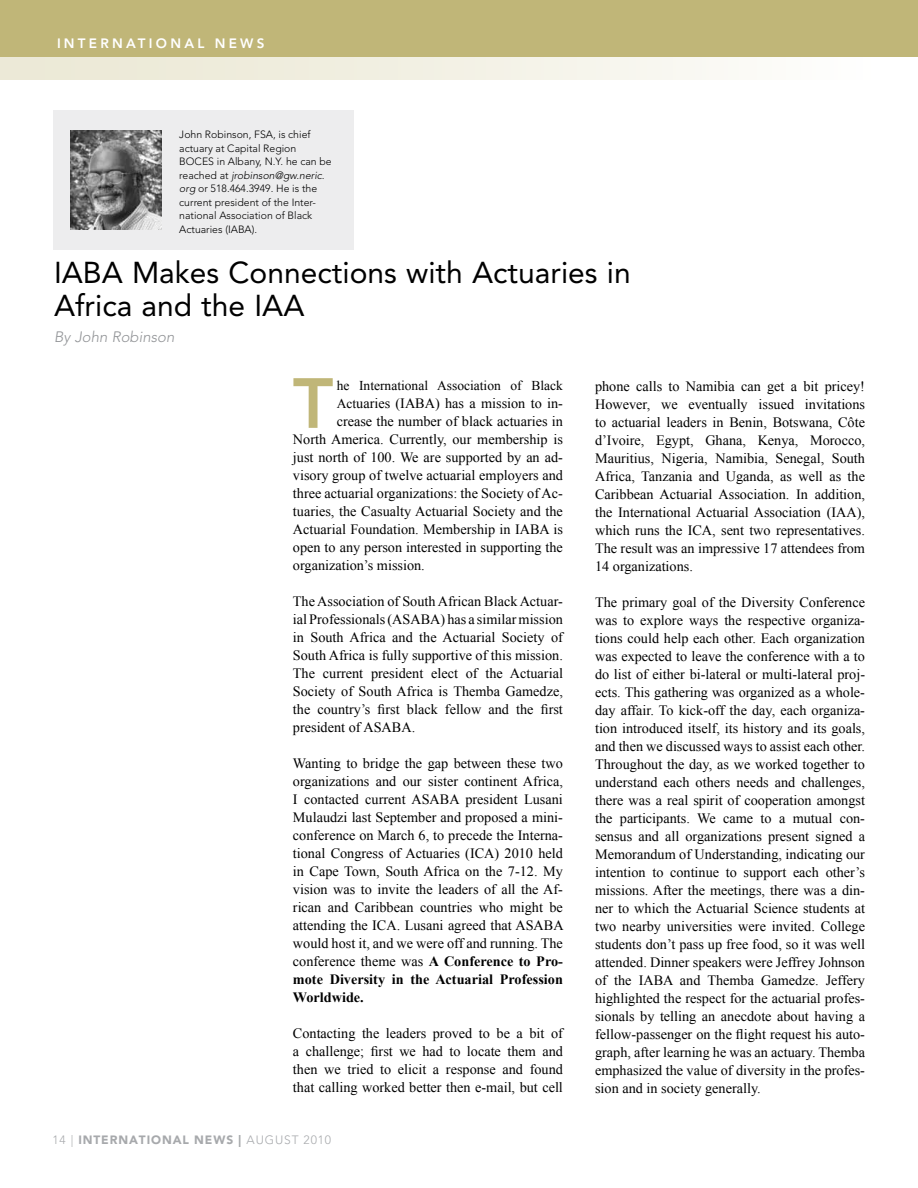
<style>
.page{position:relative;width:918px;height:1188px;background:#fff}
.page>*{position:absolute;margin:0;border:0;box-sizing:border-box;transform-origin:0 0}
.t1{font:800 70.2px "Avenir";color:#c0b678}
.t2{font:30px/33px "Avenir";color:#000}
.t3{font:italic 300 15px "Avenir";color:#939598}
.t4{font:14.25px/18px "Times New Roman";color:#000;text-align:justify}
.t5{font:13.5px "Times New Roman";color:#000}
.t6{font:800 13.5px "Avenir";letter-spacing:.24em;color:#fff}
.t7{font:900 12px "Avenir";letter-spacing:.075em;color:#a7a9ac}
.t8{font:300 10.5px/13.5px "Avenir";color:#000}
.s1{font-style:italic}
.s2{font-size:13.5px}
.s3{font-weight:700}
.s4{font-weight:300}
</style>
<div class="page">
<div style="left:0;top:53px;width:918px;height:27px;background:linear-gradient(to right,#eae6d1,#fefefd)"></div>
<div style="left:0;top:0;width:918px;height:57px;background:#c0b678"></div>
<div style="left:53px;top:110px;width:300px;height:140px;background:#ededee"></div>
<img style="left:71px;top:130px;width:90px;height:100px">
<p class="t6" style="left:57px;top:36px;width:209px">INTERNATIONAL NEWS</p>
<p class="t8" style="left:179px;top:128px;width:154px">John Robinson, FSA, is chief actuary at Capital Region<br>BOCES in Albany, N.Y. he can be reached at <span class="s1">jrobinson@gw.neric. org</span> or 518.464.3949. He is the current president of the Inter&shy;national Association of Black<br>Actuaries (IABA).</p>
<h2 class="t2" style="left:54px;top:256px;width:578px">IABA Makes Connections with Actuaries in<br>Africa and the IAA</h2>
<p class="t3" style="left:54px;top:328px;width:122px">By John Robinson</p>
<h1 class="t1" style="left:293px;top:362px;width:42px">T</h1>
<p class="t5" style="left:337px;top:377px;width:228px">he International Association of Black</p>
<p class="t4" style="left:337px;top:394px;width:228px"><span class="s2">Act</span>uaries (IABA) has a mission to in-</p>
<p class="t4" style="left:337px;top:412px;width:228px">crease the number of black actuaries in</p>
<p class="t4" style="left:293px;top:430px;width:272px">North America. Currently, our membership is</p>
<p class="t4" style="left:293px;top:448px;width:271px">just north of 100. We are supported by an ad-</p>
<p class="t4" style="left:293px;top:466px;width:272px">visory group of twelve actuarial employers and</p>
<p class="t4" style="left:293px;top:484px;width:271px">three actuarial organizations: the Society of Ac-</p>
<p class="t4" style="left:293px;top:502px;width:271px">tuaries, the Casualty Actuarial Society and the</p>
<p class="t4" style="left:293px;top:520px;width:271px">Actuarial Foundation. Membership in IABA is</p>
<p class="t4" style="left:293px;top:538px;width:272px">open to any person interested in supporting the</p>
<p class="t4" style="left:293px;top:556px;width:133px">organization’s mission.</p>
<p class="t4" style="left:293px;top:592px;width:272px">The Association of South African Black Actuar&shy;ial Professionals (ASABA) has a similar mission in South Africa and the Actuarial Society of South Africa is fully supportive of this mission.<br>The current president elect of the Actuarial Society of South Africa is Themba Gamedze, the country’s first black fellow and the first president of ASABA.</p>
<p class="t4" style="left:293px;top:754px;width:272px">Wanting to bridge the gap between these two organizations and our sister continent Africa, I contacted current ASABA president Lusani Mulaudzi last September and proposed a mini&shy;conference on March 6, to precede the Interna&shy;tional Congress of Actuaries (ICA) 2010 held in Cape Town, South Africa on the 7-12. My vision was to invite the leaders of all the Af&shy;rican and Caribbean countries who might be attending the ICA. Lusani agreed that ASABA would host it, and we were off and running. The conference theme was <span class="s3">A Conference to Pro&shy;mote Diversity in the Actuarial Profession Worldwide.</span></p>
<p class="t4" style="left:293px;top:1024px;width:272px">Contacting the leaders proved to be a bit of a challenge; first we had to locate them and then we tried to elicit a response and found that calling worked better then e-mail, but cell</p>
<p class="t7" style="left:52px;top:1132px;width:280px"><span class="s4">14 |</span> INTERNATIONAL NEWS | <span class="s4">AUGUST 2010</span></p>
<p class="t4" style="left:595px;top:377px;width:272px">phone calls to Namibia can get a bit pricey!<br>However, we eventually issued invitations to actuarial leaders in Benin, Botswana, Côte d’Ivoire, Egypt, Ghana, Kenya, Morocco, Mauritius, Nigeria, Namibia, Senegal, South Africa, Tanzania and Uganda, as well as the Caribbean Actuarial Association. In addition, the International Actuarial Association (IAA), which runs the ICA, sent two representatives.<br>The result was an impressive 17 attendees from 14 organizations.</p>
<p class="t4" style="left:595px;top:593px;width:272px">The primary goal of the Diversity Conference was to explore ways the respective organiza&shy;tions could help each other. Each organization was expected to leave the conference with a to do list of either bi-lateral or multi-lateral proj&shy;ects. This gathering was organized as a whole&shy;day affair. To kick-off the day, each organiza&shy;tion introduced itself, its history and its goals, and then we discussed ways to assist each other.<br>Throughout the day, as we worked together to understand each others needs and challenges, there was a real spirit of cooperation amongst the participants. We came to a mutual con&shy;sensus and all organizations present signed a Memorandum of Understanding, indicating our intention to continue to support each other’s missions. After the meetings, there was a din&shy;ner to which the Actuarial Science students at two nearby universities were invited. College students don’t pass up free food, so it was well attended. Dinner speakers were Jeffrey Johnson of the IABA and Themba Gamedze. Jeffery highlighted the respect for the actuarial profes&shy;sionals by telling an anecdote about having a fellow-passenger on the flight request his auto&shy;graph, after learning he was an actuary. Themba emphasized the value of diversity in the profes&shy;sion and in society generally.</p>
</div>
